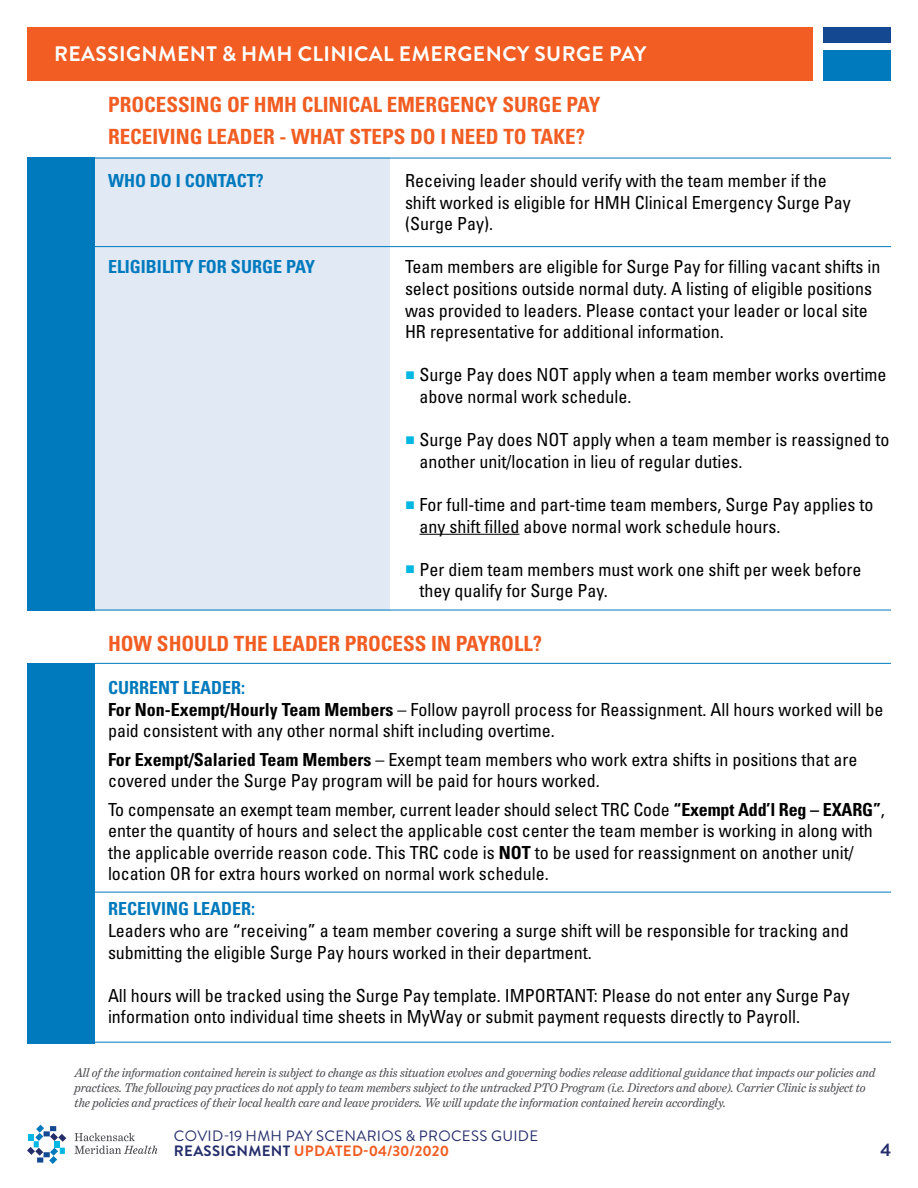
<style>
.page{position:relative;width:918px;height:1188px;background:#fff}
.page>*{position:absolute;margin:0;border:0;box-sizing:border-box;transform-origin:0 0}
.t1{font:700 condensed 21px/32px "Univers";color:#f15d22}
.t2{font:700 21px "Brandon Grotesque";letter-spacing:.02em;color:#fff}
.t3{font:condensed 18px/21.6px "Univers";color:#000}
.t4{font:700 condensed 18px "Univers";color:#007abd}
.t5{font:700 18px "Brandon Grotesque";color:#252e6b}
.t6{font:15px/15px "Brandon Grotesque";letter-spacing:.02em;color:#252e6b}
.t7{font:italic 12.75px/15px "Benton Modern";letter-spacing:-.005em;color:#4e4f53}
.s1{font-family:"European Pi Three";font-stretch:normal;color:#00b7e3}
.s2{font-weight:700;color:#007abd}
.s3{font-weight:700}
.s4{font-weight:700;color:#f15d22}
</style>
<div class="page">
<div style="left:27px;top:27px;width:785px;height:54px;background:#f15d22"></div>
<svg style="left:27px;top:1125px;width:39px;height:39px"></svg>
<svg style="left:75px;top:1133px;width:82px;height:21px"></svg>
<div style="left:824px;top:50px;width:67px;height:31px;background:#007abd"></div>
<div style="left:824px;top:27px;width:67px;height:15px;background:#144991"></div>
<div style="left:93px;top:158px;width:297px;height:453px;background:#e1e9f5"></div>
<div style="left:27px;top:158px;width:67px;height:453px;background:#007abd"></div>
<hr style="left:94px;top:246px;width:797px;height:1px;background:#007abd">
<hr style="left:94px;top:610px;width:797px;height:1px;background:#007abd">
<hr style="left:94px;top:158px;width:797px;height:1px;background:#007abd">
<hr style="left:420px;top:534px;width:99px;height:1px;background:#000">
<div style="left:27px;top:663px;width:67px;height:380px;background:#007abd"></div>
<hr style="left:94px;top:892px;width:797px;height:1px;background:#007abd">
<hr style="left:94px;top:1042px;width:797px;height:1px;background:#007abd">
<hr style="left:94px;top:663px;width:797px;height:1px;background:#007abd">
<p class="t2" style="left:54px;top:39px;width:594px">REASSIGNMENT &amp; HMH CLINICAL EMERGENCY SURGE PAY</p>
<p class="t1" style="left:108px;top:88px;width:494px">PROCESSING OF HMH CLINICAL EMERGENCY SURGE PAY<br>RECEIVING LEADER - WHAT STEPS DO I NEED TO TAKE?</p>
<p class="t4" style="left:108px;top:170px;width:157px">WHO DO I CONTACT?</p>
<p class="t3" style="left:405px;top:169px;width:447px">Receiving leader should verify with the team member if the shift worked is eligible for HMH Clinical Emergency Surge Pay (Surge Pay).</p>
<p class="t4" style="left:108px;top:256px;width:209px">ELIGIBILITY FOR SURGE PAY</p>
<p class="t3" style="left:405px;top:256px;width:477px">Team members are eligible for Surge Pay for filling vacant shifts in select positions outside normal duty. A listing of eligible positions was provided to leaders. Please contact your leader or local site HR representative for additional information.</p>
<p class="t3" style="left:420px;top:364px;width:468px;text-indent:-15px"><span class="s1">J</span> Surge Pay does NOT apply when a team member works overtime above normal work schedule.</p>
<p class="t3" style="left:420px;top:428px;width:471px;text-indent:-15px"><span class="s1">J</span> Surge Pay does NOT apply when a team member is reassigned to another unit/location in lieu of regular duties.</p>
<p class="t3" style="left:420px;top:493px;width:455px;text-indent:-15px"><span class="s1">J</span> For full-time and part-time team members, Surge Pay applies to any shift filled above normal work schedule hours.</p>
<p class="t3" style="left:420px;top:558px;width:443px;text-indent:-15px"><span class="s1">J</span> Per diem team members must work one shift per week before they qualify for Surge Pay.</p>
<p class="t1" style="left:108px;top:627px;width:436px">HOW SHOULD THE LEADER PROCESS IN PAYROLL?</p>
<p class="t3" style="left:108px;top:676px;width:777px"><span class="s2">CURRENT LEADER:<br></span><span class="s3">For Non-Exempt/Hourly Team Members</span> – Follow payroll process for Reassignment. All hours worked will be paid consistent with any other normal shift including overtime.</p>
<p class="t3" style="left:108px;top:748px;width:751px"><span class="s3">For Exempt/Salaried Team Members</span> – Exempt team members who work extra shifts in positions that are covered under the Surge Pay program will be paid for hours worked.</p>
<p class="t3" style="left:108px;top:798px;width:778px">To compensate an exempt team member, current leader should select TRC Code <span class="s3">“Exempt Add’l Reg – EXARG”</span>, enter the quantity of hours and select the applicable cost center the team member is working in along with the applicable override reason code. This TRC code is <span class="s3">NOT</span> to be used for reassignment on another unit/ location OR for extra hours worked on normal work schedule.</p>
<p class="t4" style="left:108px;top:898px;width:149px">RECEIVING LEADER:</p>
<p class="t3" style="left:108px;top:919px;width:742px">Leaders who are “receiving” a team member covering a surge shift will be responsible for tracking and submitting the eligible Surge Pay hours worked in their department.</p>
<p class="t3" style="left:108px;top:984px;width:743px">All hours will be tracked using the Surge Pay template. IMPORTANT: Please do not enter any Surge Pay information onto individual time sheets in MyWay or submit payment requests directly to Payroll.</p>
<p class="t7" style="left:75px;top:1065px;width:802px">All of the information contained herein is subject to change as this situation evolves and governing bodies release additional guidance that impacts our policies and practices. The following pay practices do not apply to team members subject to the untracked PTO Program (i.e. Directors and above). Carrier Clinic is subject to the policies and practices of their local health care and leave providers. We will update the information contained herein accordingly.</p>
<p class="t6" style="left:174px;top:1128px;width:366px">COVID-19 HMH PAY SCENARIOS &amp; PROCESS GUIDE<br><span class="s3">REASSIGNMENT</span> <span class="s4">UPDATED-04/30/2020</span></p>
<p class="t5" style="left:880px;top:1137px;width:12px">4</p>
</div>
